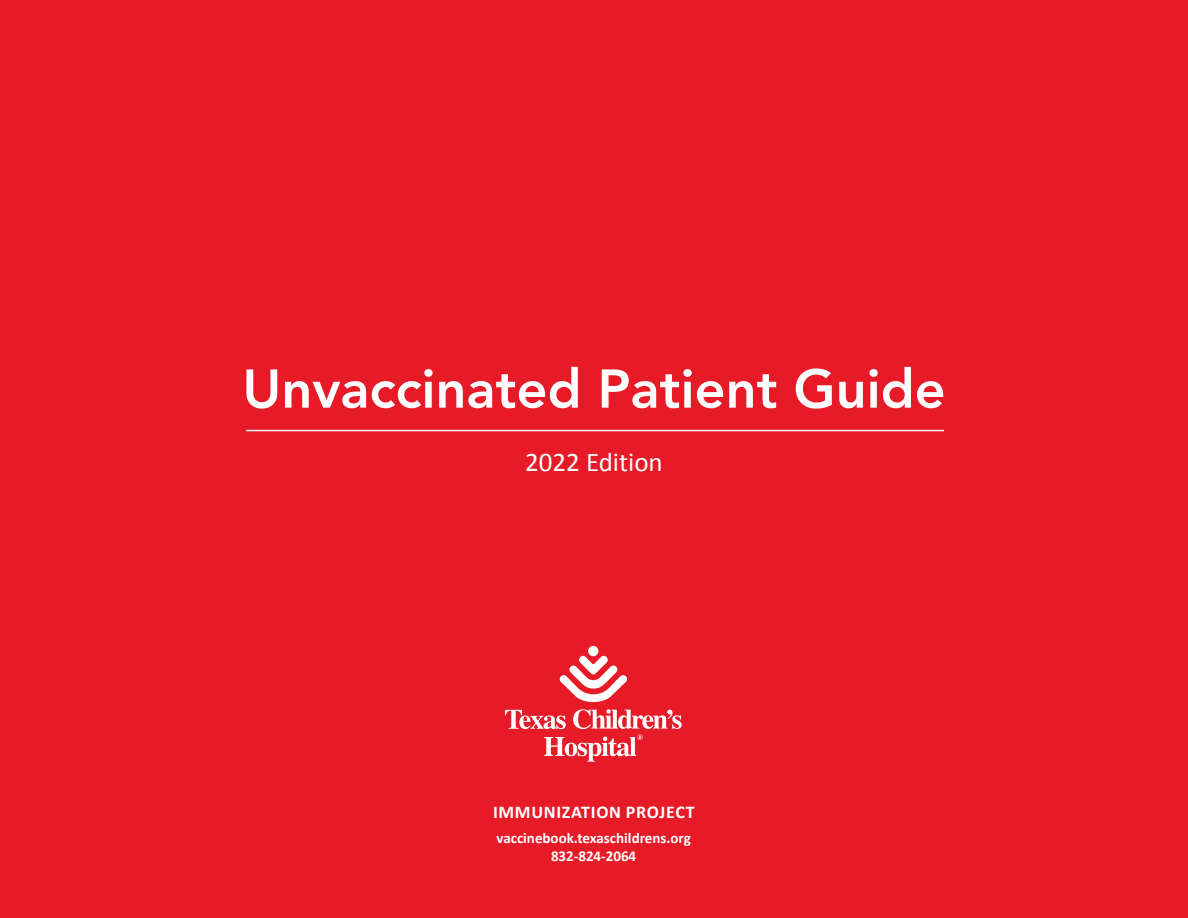
<style>
.page{position:relative;width:1188px;height:918px;background:#e71a27}
.page>*{position:absolute;margin:0;border:0;box-sizing:border-box;transform-origin:0 0}
.t1{font:800 54px "Avenir";color:#fff}
.t2{font:27px "Calibri";color:#fff}
.t3{font:700 18px "Calibri";letter-spacing:.04em;color:#fff}
.t4{font:700 15px "Calibri";color:#fff}
</style>
<div class="page">
<hr style="left:246px;top:430px;width:698px;height:1px;background:#fff">
<svg style="left:560px;top:656px;width:67px;height:46px"></svg>
<div style="left:588px;top:646px;width:10px;height:10px;background:#fff;border-radius:50%"></div>
<svg style="left:505px;top:709px;width:177px;height:53px"></svg>
<p class="t1" style="left:242px;top:347px;width:705px">Unvaccinated Patient Guide</p>
<p class="t2" style="left:525px;top:443px;width:139px">2022 Edition</p>
<p class="t3" style="left:493px;top:800px;width:203px">IMMUNIZATION PROJECT</p>
<p class="t4" style="left:496px;top:828px;width:196px">vaccinebook.texaschildrens.org</p>
<p class="t4" style="left:551px;top:846px;width:87px">832-824-2064</p>
</div>
